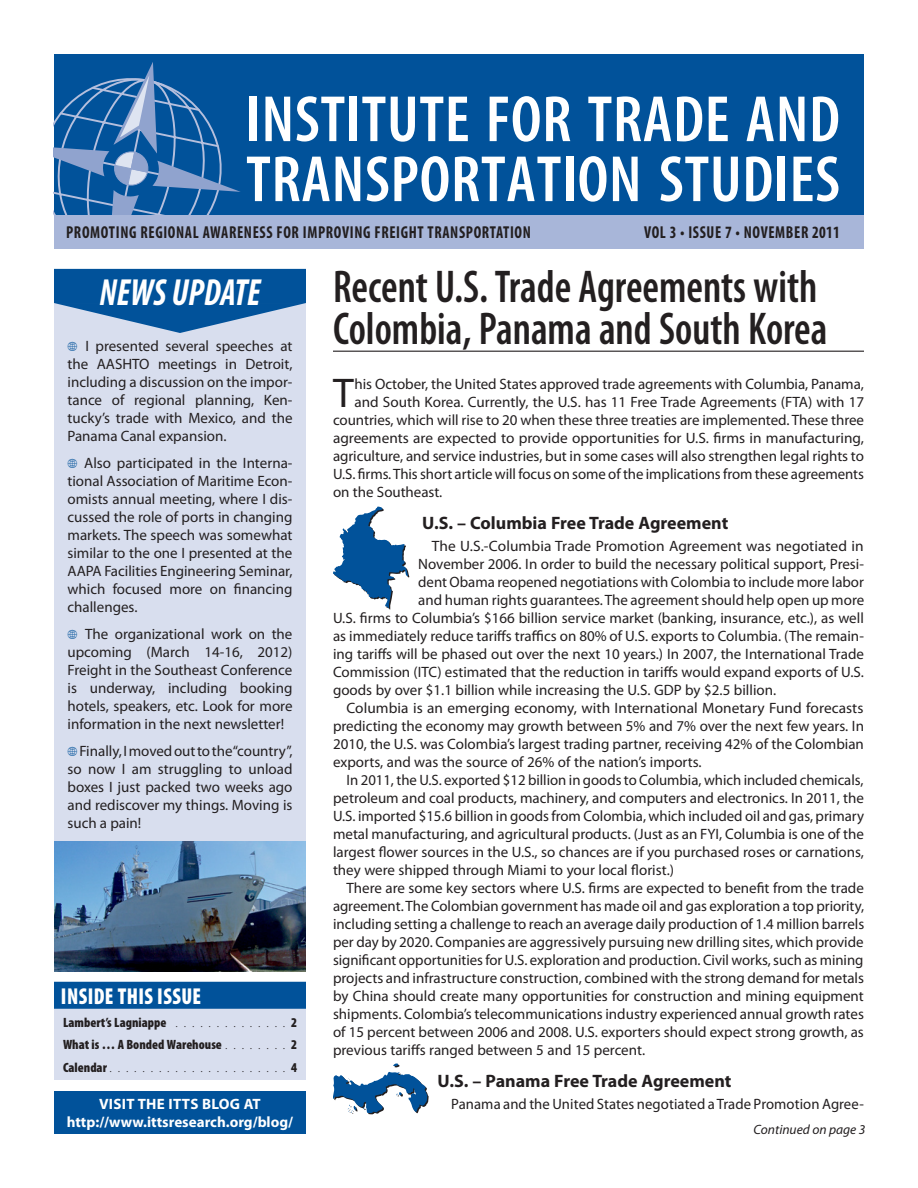
<style>
.page{position:relative;width:918px;height:1188px;background:#fff}
.page>*{position:absolute;margin:0;border:0;box-sizing:border-box;transform-origin:0 0}
.t1{font:600 condensed 66px/60px "Myriad Pro";letter-spacing:.01em;color:#fff}
.Head_2{font:600 condensed 46.2px "Myriad Pro";color:#231f20;scale:.91 1}
.body_no_grid{font:41.7px "Myriad Pro";color:#231f20}
.what_is_hed_2{font:italic 700 condensed 37.95px "Myriad Pro";color:#fff;scale:.91 1}
.inside_hed{font:900 condensed 23.1px "Myriad Pro";letter-spacing:.02em;color:#fff;scale:.91 1}
.Subhead{font:700 18px "Myriad Pro";color:#231f20}
.t2{font:700 condensed 17.4px "Myriad Pro";letter-spacing:.04em;color:#231f20;scale:.91 1}
.body_no_grid-2{font:15px/18px "Myriad Pro";color:#231f20;text-align:justify}
.news_body{font:15px/18px "Myriad Pro";color:#231f20;text-align:justify}
.t3{font:700 15px/18px "Myriad Pro";letter-spacing:.01em;color:#fff}
.inside_page{font:900 condensed 13.5px "Myriad Pro";color:#231f20}
.Continued{font:italic 13.5px "Myriad Pro";color:#231f20}
.s1{font-family:"Carta";font-size:13.5px;color:#01529a}
</style>
<div class="page">
<div style="left:54px;top:270px;width:252px;height:702px;background:#d8deee"></div>
<div style="left:54px;top:54px;width:810px;height:164px;background:#01529a"></div>
<svg style="left:54px;top:62px;width:187px;height:154px"></svg>
<div style="left:54px;top:216px;width:810px;height:33px;background:#a8b6d9"></div>
<svg style="left:54px;top:269px;width:252px;height:64px"></svg>
<div style="left:54px;top:1091px;width:252px;height:43px;background:#01529a"></div>
<div style="left:54px;top:990px;width:252px;height:90px;background:#d8deee"></div>
<hr style="left:333px;top:351px;width:531px;height:1px;background:#231f20">
<div style="left:54px;top:982px;width:252px;height:27px;background:#01529a"></div>
<img style="left:54px;top:842px;width:252px;height:130px">
<svg style="left:333px;top:1064px;width:96px;height:50px"></svg>
<svg style="left:333px;top:507px;width:76px;height:103px"></svg>
<p class="t1" style="left:246px;top:88px;width:596px">INSTITUTE FOR TRADE AND<br>TRANSPORTATION STUDIES</p>
<p class="t2" style="left:66px;top:222px;width:512px">PROMOTING REGIONAL AWARENESS FOR IMPROVING FREIGHT TRANSPORTATION</p>
<p class="t2" style="left:644px;top:222px;width:217px">VOL 3 • ISSUE 7 • NOVEMBER 2011</p>
<p class="what_is_hed_2" style="left:99px;top:269px;width:179px">NEWS UPDATE</p>
<p class="news_body" style="left:67px;top:337px;width:226px"><span class="s1">C</span> I presented several speeches at</p>
<p class="news_body" style="left:67px;top:355px;width:227px">the AASHTO meetings in Detroit, including a discussion on the impor&shy;tance of regional planning, Ken&shy;tucky’s trade with Mexico, and the Panama Canal expansion.</p>
<p class="news_body" style="left:67px;top:454px;width:227px"><span class="s1">C</span> Also participated in the Interna&shy;tional Association of Maritime Econ&shy;omists annual meeting, where I dis&shy;cussed the role of ports in changing markets. The speech was somewhat similar to the one I presented at the AAPA Facilities Engineering Seminar, which focused more on financing challenges.</p>
<p class="news_body" style="left:67px;top:625px;width:227px"><span class="s1">C</span> The organizational work on the upcoming (March 14-16, 2012)<br>Freight in the Southeast Conference is underway, including booking hotels, speakers, etc. Look for more information in the next newsletter!</p>
<p class="news_body" style="left:67px;top:742px;width:227px"><span class="s1">C</span> Finally, I moved out to the “country”, so now I am struggling to unload boxes I just packed two weeks ago and rediscover my things. Moving is such a pain!</p>
<p class="inside_hed" style="left:61px;top:984px;width:156px">Inside this Issue</p>
<p class="inside_page" style="left:63px;top:1015px;width:105px">Lambert’s Lagniappe</p>
<p class="inside_page" style="left:291px;top:1015px;width:7px">2</p>
<p class="inside_page" style="left:63px;top:1037px;width:160px">What is … A Bonded Warehouse</p>
<p class="inside_page" style="left:291px;top:1037px;width:7px">2</p>
<p class="inside_page" style="left:63px;top:1060px;width:45px">Calendar</p>
<p class="inside_page" style="left:291px;top:1060px;width:7px">4</p>
<p class="t3" style="left:67px;top:1094px;width:228px;text-indent:135px">blog at http://www.ittsresearch.org/blog/</p>
<p class="t3" style="left:99px;top:1094px;width:78px">Visit the ITTS</p>
<p class="Head_2" style="left:333px;top:261px;width:534px">Recent U.S. Trade Agreements with</p>
<p class="Head_2" style="left:333px;top:303px;width:545px">Colombia, Panama and South Korea</p>
<p class="body_no_grid" style="left:333px;top:368px;width:22px">T</p>
<p class="body_no_grid-2" style="left:355px;top:375px;width:511px">his October, the United States approved trade agreements with Columbia, Panama,</p>
<p class="body_no_grid-2" style="left:355px;top:393px;width:511px">and South Korea. Currently, the U.S. has 11 Free Trade Agreements (FTA) with 17</p>
<p class="body_no_grid-2" style="left:333px;top:411px;width:533px">countries, which will rise to 20 when these three treaties are implemented. These three</p>
<p class="body_no_grid-2" style="left:333px;top:429px;width:532px">agreements are expected to provide opportunities for U.S. firms in manufacturing,</p>
<p class="body_no_grid-2" style="left:333px;top:447px;width:533px">agriculture, and service industries, but in some cases will also strengthen legal rights to</p>
<p class="body_no_grid-2" style="left:333px;top:465px;width:533px">U.S. firms. This short article will focus on some of the implications from these agreements</p>
<p class="body_no_grid-2" style="left:333px;top:483px;width:111px">on the Southeast.</p>
<p class="Subhead" style="left:422px;top:511px;width:308px">U.S. – Columbia Free Trade Agreement</p>
<p class="body_no_grid-2" style="left:432px;top:537px;width:434px">The U.S.-Columbia Trade Promotion Agreement was negotiated in</p>
<p class="body_no_grid-2" style="left:418px;top:555px;width:447px">November 2006. In order to build the necessary political support, Presi-</p>
<p class="body_no_grid-2" style="left:418px;top:573px;width:447px">dent Obama reopened negotiations with Colombia to include more labor</p>
<p class="body_no_grid-2" style="left:418px;top:591px;width:447px">and human rights guarantees. The agreement should help open up more</p>
<p class="body_no_grid-2" style="left:333px;top:609px;width:532px">U.S. firms to Columbia’s $166 billion service market (banking, insurance, etc.), as well</p>
<p class="body_no_grid-2" style="left:333px;top:627px;width:533px">as immediately reduce tariffs traffics on 80% of U.S. exports to Columbia. (The remain-</p>
<p class="body_no_grid-2" style="left:333px;top:645px;width:532px">ing tariffs will be phased out over the next 10 years.) In 2007, the International Trade</p>
<p class="body_no_grid-2" style="left:333px;top:663px;width:533px">Commission (ITC) estimated that the reduction in tariffs would expand exports of U.S.</p>
<p class="body_no_grid-2" style="left:333px;top:681px;width:445px">goods by over $1.1 billion while increasing the U.S. GDP by $2.5 billion.</p>
<p class="body_no_grid-2" style="left:333px;top:699px;width:533px;text-indent:14px">Columbia is an emerging economy, with International Monetary Fund forecasts predicting the economy may growth between 5% and 7% over the next few years. In 2010, the U.S. was Colombia’s largest trading partner, receiving 42% of the Colombian exports, and was the source of 26% of the nation’s imports.</p>
<p class="body_no_grid-2" style="left:333px;top:771px;width:533px;text-indent:14px">In 2011, the U.S. exported $12 billion in goods to Columbia, which included chemicals, petroleum and coal products, machinery, and computers and electronics. In 2011, the U.S. imported $15.6 billion in goods from Colombia, which included oil and gas, primary metal manufacturing, and agricultural products. (Just as an FYI, Columbia is one of the largest flower sources in the U.S., so chances are if you purchased roses or carnations, they were shipped through Miami to your local florist.)</p>
<p class="body_no_grid-2" style="left:333px;top:879px;width:533px;text-indent:14px">There are some key sectors where U.S. firms are expected to benefit from the trade agreement. The Colombian government has made oil and gas exploration a top priority, including setting a challenge to reach an average daily production of 1.4 million barrels per day by 2020. Companies are aggressively pursuing new drilling sites, which provide significant opportunities for U.S. exploration and production. Civil works, such as mining projects and infrastructure construction, combined with the strong demand for metals by China should create many opportunities for construction and mining equipment shipments. Colombia’s telecommunications industry experienced annual growth rates of 15 percent between 2006 and 2008. U.S. exporters should expect strong growth, as previous tariffs ranged between 5 and 15 percent.</p>
<p class="Subhead" style="left:438px;top:1069px;width:295px">U.S. – Panama Free Trade Agreement</p>
<p class="body_no_grid-2" style="left:451px;top:1095px;width:414px">Panama and the United States negotiated a Trade Promotion Agree-</p>
<p class="Continued" style="left:753px;top:1121px;width:114px">Continued on page 3</p>
</div>
